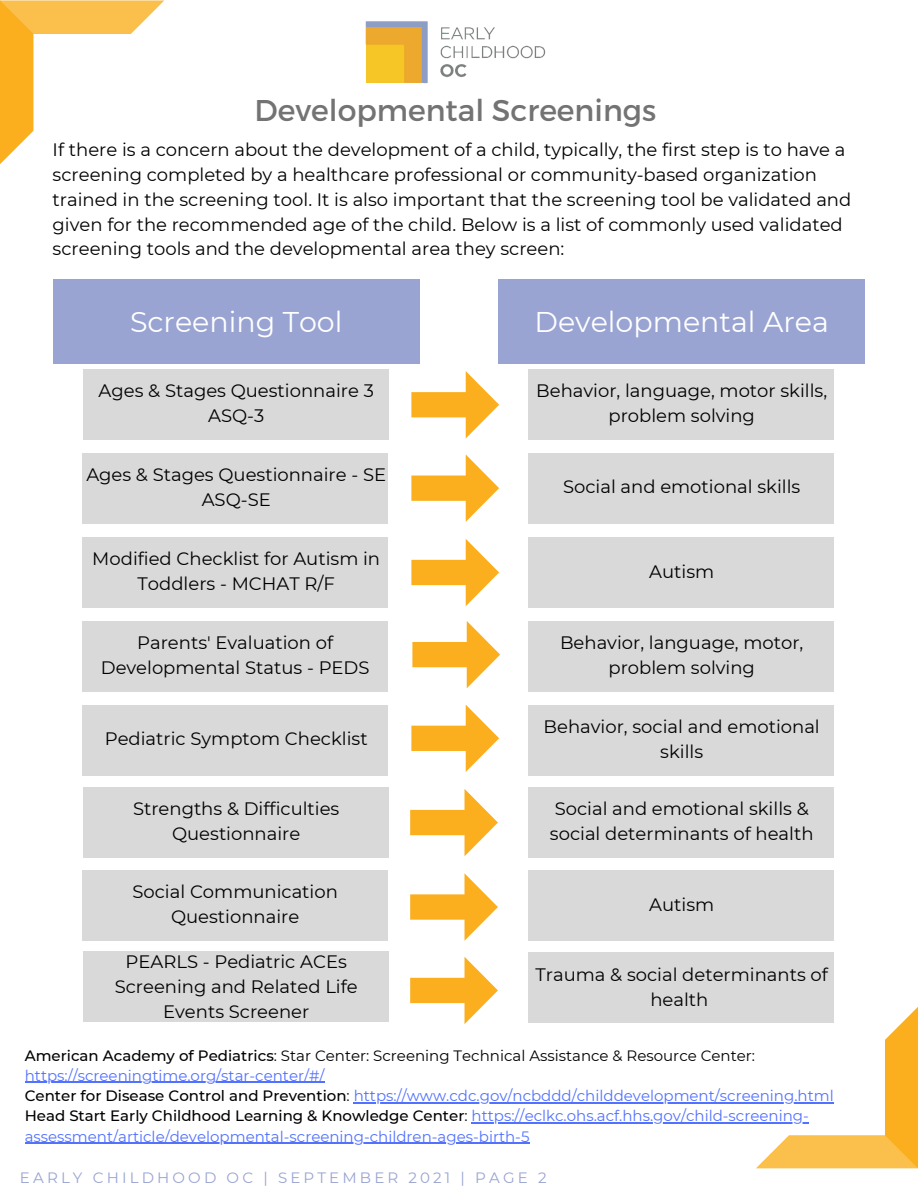
<style>
.page{position:relative;width:918px;height:1188px;background:#fff}
.page>*{position:absolute;margin:0;border:0;box-sizing:border-box;transform-origin:0 0}
.t1{font:30px "Montserrat";color:#737373}
.t2{font:28.5px "Montserrat";color:#fff}
.t3{font:18px/24.8px "Montserrat";color:#000;text-align:center}
.t4{font:15px/20.2px "Montserrat";color:#5271ff}
.t5{font:15px/20.2px "Montserrat";color:#000}
.t6{font:15px "Montserrat";letter-spacing:.21em;color:#99a4d2}
.s1{font-weight:500}
.s2{color:#5271ff}
.s3{font-weight:500;color:#000}
.s4{color:#000}
</style>
<div class="page">
<img style="left:365px;top:21px;width:181px;height:63px">
<svg style="left:0;top:0;width:164px;height:164px"></svg>
<svg style="left:756px;top:1007px;width:162px;height:161px"></svg>
<div style="left:53px;top:279px;width:366px;height:84px;background:#99a4d2"></div>
<div style="left:498px;top:279px;width:367px;height:84px;background:#99a4d2"></div>
<div style="left:83px;top:369px;width:306px;height:71px;background:#d9d9d9"></div>
<div style="left:82px;top:537px;width:306px;height:71px;background:#d9d9d9"></div>
<div style="left:82px;top:453px;width:306px;height:71px;background:#d9d9d9"></div>
<div style="left:82px;top:621px;width:306px;height:71px;background:#d9d9d9"></div>
<div style="left:82px;top:705px;width:306px;height:71px;background:#d9d9d9"></div>
<div style="left:83px;top:787px;width:306px;height:71px;background:#d9d9d9"></div>
<div style="left:82px;top:870px;width:306px;height:71px;background:#d9d9d9"></div>
<div style="left:83px;top:951px;width:306px;height:71px;background:#d9d9d9"></div>
<div style="left:528px;top:369px;width:306px;height:71px;background:#d9d9d9"></div>
<div style="left:528px;top:453px;width:306px;height:71px;background:#d9d9d9"></div>
<div style="left:528px;top:537px;width:306px;height:71px;background:#d9d9d9"></div>
<div style="left:528px;top:621px;width:306px;height:71px;background:#d9d9d9"></div>
<div style="left:528px;top:705px;width:306px;height:70px;background:#d9d9d9"></div>
<div style="left:528px;top:787px;width:306px;height:71px;background:#d9d9d9"></div>
<div style="left:528px;top:870px;width:306px;height:71px;background:#d9d9d9"></div>
<div style="left:528px;top:952px;width:306px;height:71px;background:#d9d9d9"></div>
<svg style="left:411px;top:371px;width:88px;height:67px"></svg>
<svg style="left:411px;top:454px;width:88px;height:68px"></svg>
<svg style="left:411px;top:539px;width:88px;height:67px"></svg>
<svg style="left:412px;top:621px;width:88px;height:67px"></svg>
<svg style="left:411px;top:705px;width:88px;height:67px"></svg>
<svg style="left:410px;top:789px;width:88px;height:67px"></svg>
<svg style="left:410px;top:873px;width:88px;height:68px"></svg>
<svg style="left:410px;top:957px;width:88px;height:67px"></svg>
<hr style="left:25px;top:1082px;width:300px;height:1px;background:#5271ff">
<hr style="left:354px;top:1102px;width:480px;height:1px;background:#5271ff">
<hr style="left:472px;top:1122px;width:337px;height:2px;background:#5271ff">
<hr style="left:25px;top:1143px;width:505px;height:1px;background:#5271ff">
<p class="t1" style="left:255px;top:91px;width:403px">Developmental Screenings</p>
<p class="t3" style="left:53px;top:138px;width:800px;text-align:left">If there is a concern about the development of a child, typically, the first step is to have a screening completed by a healthcare professional or community-based organization trained in the screening tool. It is also important that the screening tool be validated and given for the recommended age of the child. Below is a list of commonly used validated screening tools and the developmental area they screen:</p>
<p class="t2" style="left:130px;top:304px;width:214px">Screening Tool</p>
<p class="t2" style="left:535px;top:304px;width:296px">Developmental Area</p>
<p class="t3" style="left:99px;top:379px;width:277px">Ages &amp; Stages Questionnaire 3</p>
<p class="t3" style="left:208px;top:403px;width:58px">ASQ-3</p>
<p class="t3" style="left:86px;top:462px;width:301px">Ages &amp; Stages Questionnaire - SE</p>
<p class="t3" style="left:202px;top:487px;width:71px">ASQ-SE</p>
<p class="t3" style="left:92px;top:546px;width:289px">Modified Checklist for Autism in<br>Toddlers - MCHAT R/F</p>
<p class="t3" style="left:101px;top:630px;width:270px">Parents' Evaluation of<br>Developmental Status - PEDS</p>
<p class="t3" style="left:105px;top:726px;width:264px">Pediatric Symptom Checklist</p>
<p class="t3" style="left:133px;top:796px;width:208px">Strengths &amp; Difficulties<br>Questionnaire</p>
<p class="t3" style="left:132px;top:879px;width:207px">Social Communication<br>Questionnaire</p>
<p class="t3" style="left:115px;top:950px;width:245px">PEARLS - Pediatric ACEs<br>Screening and Related Life<br>Events Screener</p>
<p class="t3" style="left:536px;top:379px;width:293px">Behavior, language, motor skills, problem solving</p>
<p class="t3" style="left:563px;top:475px;width:239px">Social and emotional skills</p>
<p class="t3" style="left:649px;top:559px;width:67px">Autism</p>
<p class="t3" style="left:560px;top:630px;width:245px">Behavior, language, motor, problem solving</p>
<p class="t3" style="left:544px;top:714px;width:278px">Behavior, social and emotional skills</p>
<p class="t3" style="left:550px;top:796px;width:265px;text-align:left">Social and emotional skills &amp; social determinants of health</p>
<p class="t3" style="left:649px;top:892px;width:67px">Autism</p>
<p class="t3" style="left:536px;top:962px;width:294px">Trauma &amp; social determinants of health</p>
<p class="t5" style="left:25px;top:1045px;width:732px"><span class="s1">American Academy of Pediatrics</span>: Star Center: Screening Technical Assistance &amp; Resource Center: <span class="s2">https://screeningtime.org/star-center/#/</span></p>
<p class="t4" style="left:25px;top:1086px;width:811px"><span class="s3">Center for Disease Control and Prevention</span><span class="s4">:</span> https://www.cdc.gov/ncbddd/childdevelopment/screening.html</p>
<p class="t4" style="left:25px;top:1106px;width:786px"><span class="s3">Head Start Early Childhood Learning &amp; Knowledge Center</span><span class="s4">:</span> https://eclkc.ohs.acf.hhs.gov/child-screening&shy;assessment/article/developmental-screening-children-ages-birth-5</p>
<p class="t6" style="left:20px;top:1168px;width:528px">EARLY CHILDHOOD OC | SEPTEMBER 2021 | PAGE 2</p>
</div>
